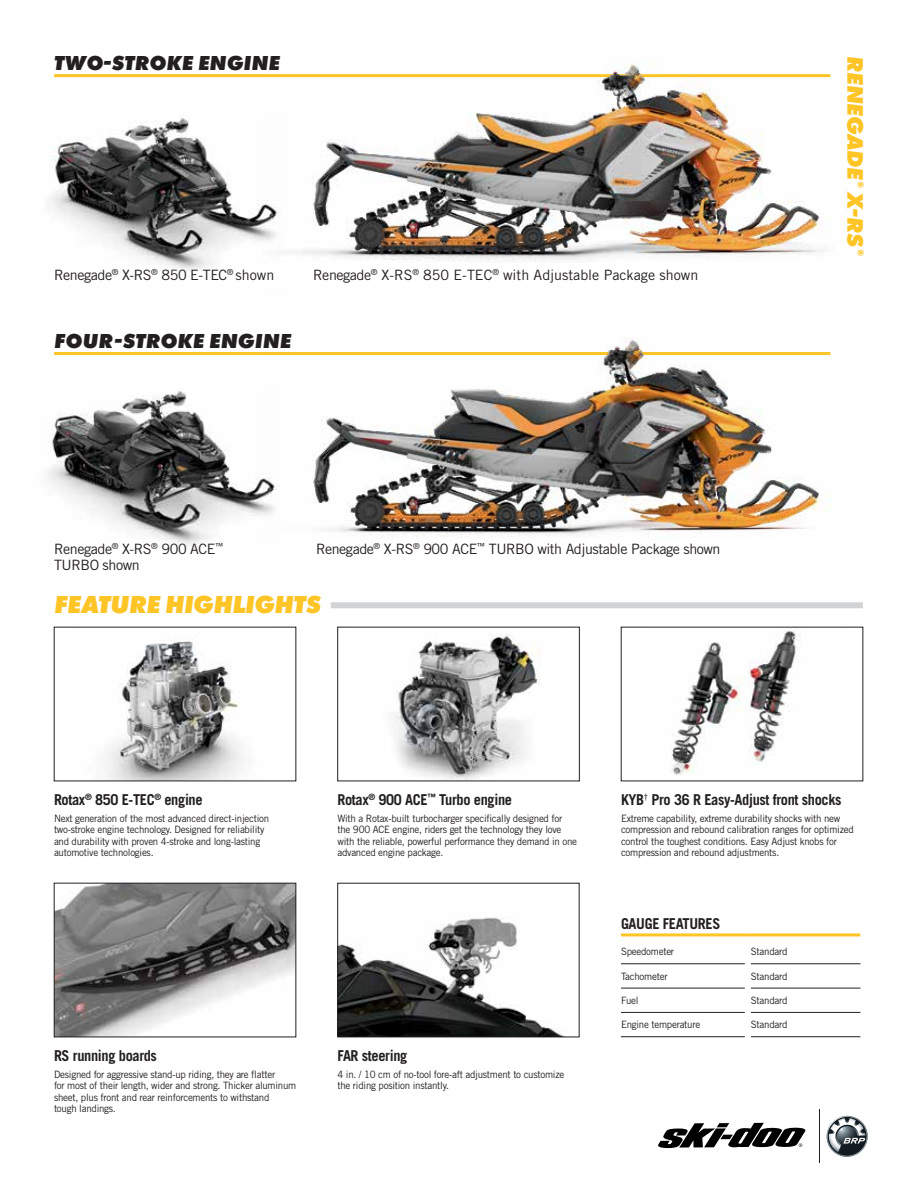
<style>
.page{position:relative;width:918px;height:1188px;background:#fff}
.page>*{position:absolute;margin:0;border:0;box-sizing:border-box;transform-origin:0 0}
.t1{font:italic 800 25.5px "Futura PT";letter-spacing:-.02em;color:#ffc425}
.t2{font:italic 800 23.25px "Futura PT";letter-spacing:-.02em;color:#ffc425}
.t3{font:italic 800 21px "Futura PT";color:#231f20}
.t4{font:700 15px "Trade Gothic LT Std";letter-spacing:-.025em;color:#231f20;scale:.96 1}
.t5{font:14.25px/15.8px "Trade Gothic LT Std";letter-spacing:-.03em;color:#231f20}
.t6{font:14.25px "Trade Gothic LT Std";color:#231f20}
.t7{font:10.2px/11.6px "Trade Gothic LT Std";letter-spacing:-.025em;color:#231f20;scale:.96 1}
.t8{font:italic 800 8.7px "Futura PT";color:#ffc425}
</style>
<div class="page">
<img style="left:262px;top:338px;width:569px;height:199px">
<img style="left:262px;top:61px;width:569px;height:200px">
<img style="left:105px;top:640px;width:138px;height:139px">
<img style="left:394px;top:634px;width:147px;height:145px">
<img style="left:671px;top:629px;width:130px;height:146px">
<img style="left:340px;top:916px;width:226px;height:119px">
<div style="left:338px;top:883px;width:241px;height:154px;border:1px solid #231f20"></div>
<img style="left:56px;top:885px;width:238px;height:150px">
<div style="left:54px;top:883px;width:242px;height:154px;border:1px solid #231f20"></div>
<hr style="left:54px;top:352px;width:776px;height:3px;background:#ffc425">
<img style="left:47px;top:388px;width:232px;height:157px">
<img style="left:50px;top:114px;width:232px;height:157px">
<hr style="left:54px;top:74px;width:776px;height:3px;background:#ffc425">
<svg style="left:658px;top:1123px;width:147px;height:25px"></svg>
<hr style="left:819px;top:1110px;width:1px;height:53px;background:#231f20">
<svg style="left:826px;top:1115px;width:42px;height:42px"></svg>
<hr style="left:621px;top:933px;width:127px;height:3px;background:#ffc425">
<hr style="left:748px;top:933px;width:112px;height:3px;background:#ffc425">
<hr style="left:621px;top:964px;width:124px;height:1px;background:#231f20">
<hr style="left:751px;top:964px;width:109px;height:1px;background:#231f20">
<hr style="left:621px;top:988px;width:124px;height:1px;background:#231f20">
<hr style="left:751px;top:988px;width:109px;height:1px;background:#231f20">
<hr style="left:621px;top:1012px;width:124px;height:1px;background:#231f20">
<hr style="left:751px;top:1012px;width:109px;height:1px;background:#231f20">
<hr style="left:621px;top:1036px;width:124px;height:1px;background:#231f20">
<hr style="left:751px;top:1036px;width:109px;height:1px;background:#231f20">
<div style="left:331px;top:602px;width:532px;height:6px;background:#d1d3d4"></div>
<h3 class="t3" style="left:54px;top:49px;width:227px">TWO-STROKE ENGINE</h3>
<h3 class="t5" style="left:54px;top:267px;width:222px">Renegade<sup>®</sup> X-RS<sup>®</sup> 850 E-TEC<sup>®</sup> shown</h3>
<h3 class="t3" style="left:54px;top:327px;width:239px">FOUR-STROKE ENGINE</h3>
<h3 class="t6" style="left:313px;top:266px;width:387px">Renegade<sup>®</sup> X-RS<sup>®</sup> 850 E-TEC<sup>®</sup> with Adjustable Package shown</h3>
<h3 class="t5" style="left:54px;top:541px;width:171px">Renegade<sup>®</sup> X-RS<sup>®</sup> 900 ACE<sup>™<br></sup>TURBO shown</h3>
<h3 class="t5" style="left:316px;top:541px;width:406px">Renegade<sup>®</sup> X-RS<sup>®</sup> 900 ACE<sup>™</sup> TURBO with Adjustable Package shown</h3>
<h1 class="t1" style="left:54px;top:588px;width:268px">FEATURE HIGHLIGHTS</h1>
<h2 class="t2" style="left:870px;top:56px;width:125px;rotate:90deg">RENEGADE</h2>
<p class="t8" style="left:866px;top:181px;width:8px;rotate:90deg">®</p>
<h2 class="t2" style="left:870px;top:192px;width:56px;rotate:90deg">X-RS</h2>
<p class="t8" style="left:866px;top:249px;width:8px;rotate:90deg">®</p>
<h3 class="t4" style="left:54px;top:791px;width:156px">Rotax<sup>®</sup> 850 E-TEC<sup>®</sup> engine</h3>
<p class="t7" style="left:54px;top:812px;width:226px">Next generation of the most advanced direct-injection two-stroke engine technology. Designed for reliability and durability with proven 4-stroke and long-lasting automotive technologies.</p>
<h3 class="t4" style="left:338px;top:791px;width:183px">Rotax<sup>®</sup> 900 ACE<sup>™</sup> Turbo engine</h3>
<p class="t7" style="left:338px;top:812px;width:251px">With a Rotax-built turbocharger specifically designed for the 900 ACE engine, riders get the technology they love with the reliable, powerful performance they demand in one advanced engine package.</p>
<h3 class="t4" style="left:54px;top:1047px;width:109px">RS running boards</h3>
<p class="t7" style="left:54px;top:1068px;width:254px">Designed for aggressive stand-up riding, they are flatter<br>for most of their length, wider and strong. Thicker aluminum sheet, plus front and rear reinforcements to withstand<br>tough landings.</p>
<h3 class="t4" style="left:338px;top:1047px;width:74px">FAR steering</h3>
<p class="t7" style="left:338px;top:1068px;width:238px">4 in. / 10 cm of no-tool fore-aft adjustment to customize the riding position instantly.</p>
<h3 class="t4" style="left:621px;top:791px;width:231px">KYB<sup>†</sup> Pro 36 R Easy-Adjust front shocks</h3>
<p class="t7" style="left:621px;top:812px;width:244px">Extreme capability, extreme durability shocks with new compression and rebound calibration ranges for optimized control the toughest conditions. Easy Adjust knobs for compression and rebound adjustments.</p>
<h3 class="t4" style="left:621px;top:914px;width:105px">GAUGE FEATURES</h3>
<p class="t7" style="left:621px;top:946px;width:57px">Speedometer</p>
<p class="t7" style="left:751px;top:946px;width:40px">Standard</p>
<p class="t7" style="left:621px;top:970px;width:50px">Tachometer</p>
<p class="t7" style="left:751px;top:970px;width:40px">Standard</p>
<p class="t7" style="left:621px;top:994px;width:20px">Fuel</p>
<p class="t7" style="left:751px;top:994px;width:40px">Standard</p>
<p class="t7" style="left:621px;top:1019px;width:84px">Engine temperature</p>
<p class="t7" style="left:751px;top:1019px;width:40px">Standard</p>
</div>
